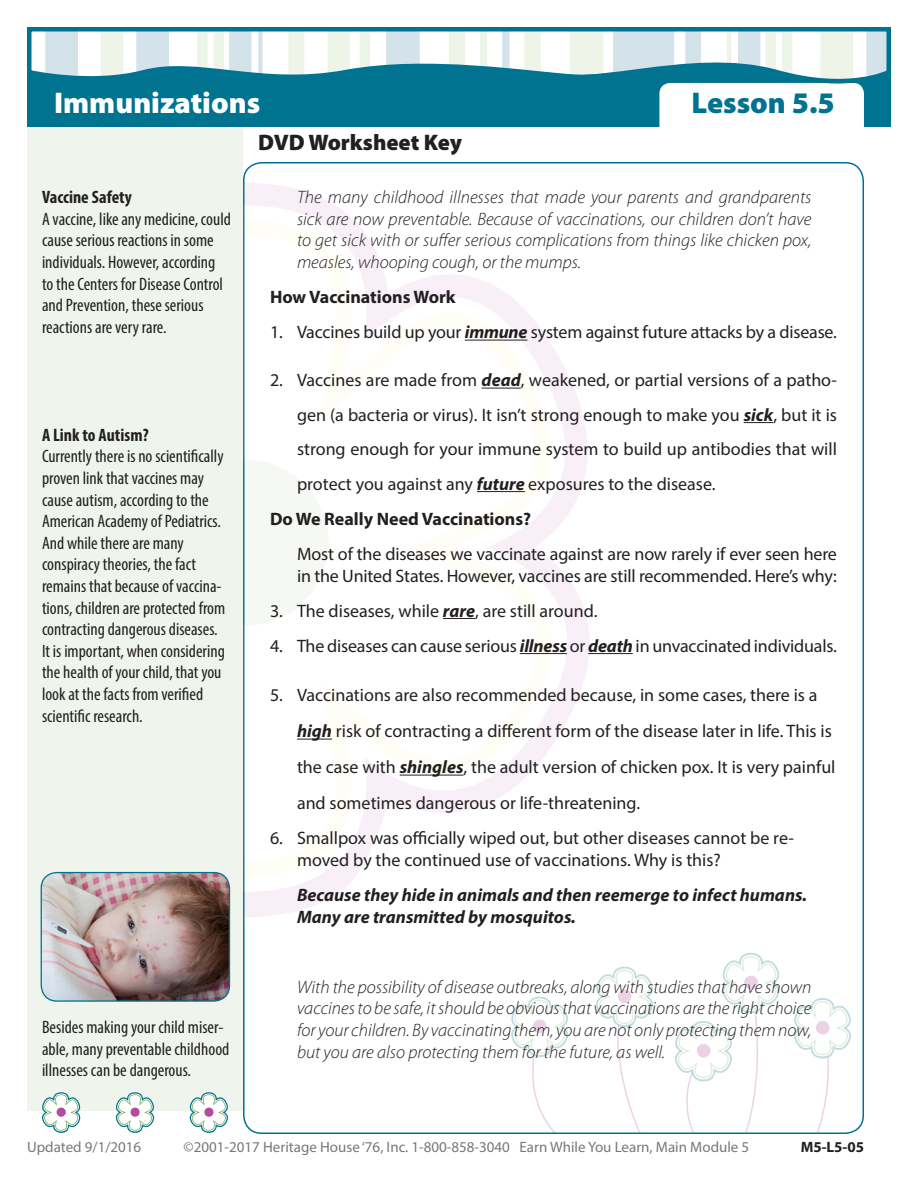
<style>
.page{position:relative;width:918px;height:1188px;background:#fff}
.page>*{position:absolute;margin:0;border:0;box-sizing:border-box;transform-origin:0 0}
.t1{font:900 30px "Myriad Pro";color:#fff}
.t2{font:900 30px "Myriad Pro";color:#007390}
.Page_Heading_-_Small{font:900 22.5px "Myriad Pro";color:#231f20}
.Regular_Text_Tabbed{font:18px/34.5px "Myriad Pro";color:#231f20}
.Left_Text{font:condensed 18px/21.6px "Myriad Pro";color:#231f20}
.Quoted_Text{font:italic 300 18px/21.6px "Myriad Pro";color:#231f20;text-align:justify}
.Regular_Text_Tabbed-2{font:italic 700 18px/21.6px "Myriad Pro";color:#231f20}
.Regular_Text_Tabbed-3{font:700 18px "Myriad Pro";color:#231f20}
.Left_Text-2{font:700 condensed 18px "Myriad Pro";color:#231f20}
.t3{font:15px "Myriad Pro";color:#76787b}
.t4{font:700 15px "Myriad Pro";color:#231f20}
.s1{font-weight:700;font-style:italic}
</style>
<div class="page">
<svg style="left:243px;top:183px;width:96px;height:735px;fill:#f9f0f7"></svg>
<svg style="left:243px;top:205px;width:350px;height:687px"></svg>
<svg style="left:243px;top:220px;width:309px;height:657px"></svg>
<svg style="left:243px;top:236px;width:298px;height:626px"></svg>
<div style="left:162px;top:460px;width:166px;height:166px;background:#f5f8f3;border-radius:50%"></div>
<div style="left:27px;top:100px;width:216px;height:1011px;background:#eff5ec"></div>
<div style="left:27px;top:27px;width:864px;height:99px;background:#007390"></div>
<svg style="left:42px;top:1092px;width:39px;height:41px"></svg>
<div style="left:57px;top:1108px;width:9px;height:9px;background:#b34c9d;border-radius:50%"></div>
<div style="left:659px;top:83px;width:205px;height:57px;background:#fff;border-radius:11px"></div>
<svg style="left:115px;top:1092px;width:40px;height:41px"></svg>
<div style="left:130px;top:1108px;width:10px;height:9px;background:#b34c9d;border-radius:50%"></div>
<svg style="left:189px;top:1092px;width:39px;height:41px"></svg>
<div style="left:204px;top:1108px;width:10px;height:9px;background:#b34c9d;border-radius:50%"></div>
<svg style="left:675px;top:953px;width:105px;height:181px"></svg>
<div style="left:697px;top:1044px;width:13px;height:14px;background:#ecd2e6;border-radius:50%"></div>
<svg style="left:596px;top:967px;width:57px;height:167px"></svg>
<div style="left:618px;top:989px;width:14px;height:14px;background:#ecd2e6;border-radius:50%"></div>
<svg style="left:511px;top:997px;width:57px;height:137px"></svg>
<div style="left:533px;top:1019px;width:14px;height:14px;background:#ecd2e6;border-radius:50%"></div>
<svg style="left:794px;top:998px;width:70px;height:136px"></svg>
<svg style="left:31px;top:31px;width:856px;height:67px"></svg>
<hr style="left:465px;top:340px;width:62px;height:1px;background:#231f20">
<hr style="left:482px;top:388px;width:39px;height:1px;background:#231f20">
<svg style="left:744px;top:422px;width:29px;height:1px"></svg>
<hr style="left:477px;top:491px;width:48px;height:1px;background:#231f20">
<hr style="left:443px;top:618px;width:32px;height:1px;background:#231f20">
<hr style="left:520px;top:653px;width:47px;height:1px;background:#231f20">
<hr style="left:588px;top:653px;width:45px;height:1px;background:#231f20">
<hr style="left:297px;top:739px;width:35px;height:1px;background:#231f20">
<hr style="left:400px;top:775px;width:64px;height:1px;background:#231f20">
<img style="left:41px;top:873px;width:189px;height:128px">
<div style="left:41px;top:872px;width:189px;height:130px;border:1px solid #007390;border-radius:16px"></div>
<h1 class="t1" style="left:54px;top:86px;width:208px">Immunizations</h1>
<h1 class="t2" style="left:691px;top:86px;width:145px">Lesson 5.5</h1>
<p class="Left_Text-2" style="left:42px;top:186px;width:91px">Vaccine Safety</p>
<p class="Left_Text" style="left:42px;top:208px;width:190px">A vaccine, like any medicine, could cause serious reactions in some individuals. However, according to the Centers for Disease Control and Prevention, these serious reactions are very rare.</p>
<p class="Left_Text-2" style="left:42px;top:424px;width:108px">A Link to Autism?</p>
<p class="Left_Text" style="left:42px;top:446px;width:185px">Currently there is no scientifically proven link that vaccines may cause autism, according to the<br>American Academy of Pediatrics.<br>And while there are many conspiracy theories, the fact remains that because of vaccina&shy;tions, children are protected from contracting dangerous diseases.<br>It is important, when considering the health of your child, that you look at the facts from verified scientific research.</p>
<p class="Left_Text" style="left:42px;top:1016px;width:189px">Besides making your child miser&shy;able, many preventable childhood illnesses can be dangerous.</p>
<p class="Page_Heading_-_Small" style="left:258px;top:129px;width:206px">DVD Worksheet Key</p>
<p class="Quoted_Text" style="left:297px;top:186px;width:516px">The many childhood illnesses that made your parents and grandparents sick are now preventable. Because of vaccinations, our children don’t have to get sick with or suffer serious complications from things like chicken pox, measles, whooping cough, or the mumps.</p>
<p class="Regular_Text_Tabbed-3" style="left:270px;top:285px;width:187px">How Vaccinations Work</p>
<p class="Regular_Text_Tabbed" style="left:270px;top:315px;width:568px">1. Vaccines build up your <span class="s1">immune</span> system against future attacks by a disease.</p>
<p class="Regular_Text_Tabbed" style="left:297px;top:363px;width:542px;text-align:justify;text-indent:-27px">2. Vaccines are made from <span class="s1">dead</span>, weakened, or partial versions of a patho&shy;gen (a bacteria or virus). It isn’t strong enough to make you <span class="s1">sick</span>, but it is strong enough for your immune system to build up antibodies that will protect you against any <span class="s1">future</span> exposures to the disease.</p>
<p class="Regular_Text_Tabbed-3" style="left:270px;top:507px;width:263px">Do We Really Need Vaccinations?</p>
<p class="Regular_Text_Tabbed" style="left:297px;top:543px;width:541px;line-height:21.6px">Most of the diseases we vaccinate against are now rarely if ever seen here in the United States. However, vaccines are still recommended. Here’s why:</p>
<p class="Regular_Text_Tabbed" style="left:270px;top:593px;width:329px">3. The diseases, while <span class="s1">rare</span>, are still around.</p>
<p class="Regular_Text_Tabbed" style="left:270px;top:628px;width:568px">4. The diseases can cause serious <span class="s1">illness</span> or <span class="s1">death</span> in unvaccinated individuals.</p>
<p class="Regular_Text_Tabbed" style="left:297px;top:677px;width:540px;line-height:36px;text-indent:-27px">5. Vaccinations are also recommended because, in some cases, there is a <span class="s1">high</span> risk of contracting a different form of the disease later in life. This is the case with <span class="s1">shingles</span>, the adult version of chicken pox. It is very painful and sometimes dangerous or life-threatening.</p>
<p class="Regular_Text_Tabbed" style="left:297px;top:827px;width:499px;line-height:21.6px;text-indent:-27px">6. Smallpox was officially wiped out, but other diseases cannot be re&shy;moved by the continued use of vaccinations. Why is this?</p>
<p class="Regular_Text_Tabbed-2" style="left:297px;top:884px;width:512px">Because they hide in animals and then reemerge to infect humans.<br>Many are transmitted by mosquitos.</p>
<p class="Quoted_Text" style="left:297px;top:976px;width:516px">With the possibility of disease outbreaks, along with studies that have shown vaccines to be safe, it should be obvious that vaccinations are the right choice for your children. By vaccinating them, you are not only protecting them now, but you are also protecting them for the future, as well.</p>
<p class="t3" style="left:27px;top:1138px;width:116px">Updated 9/1/2016</p>
<p class="t3" style="left:184px;top:1138px;width:567px">©2001-2017 Heritage House ‘76, Inc. 1-800-858-3040 Earn While You Learn, Main Module 5</p>
<p class="t4" style="left:801px;top:1137px;width:65px">M5-L5-05</p>
</div>
